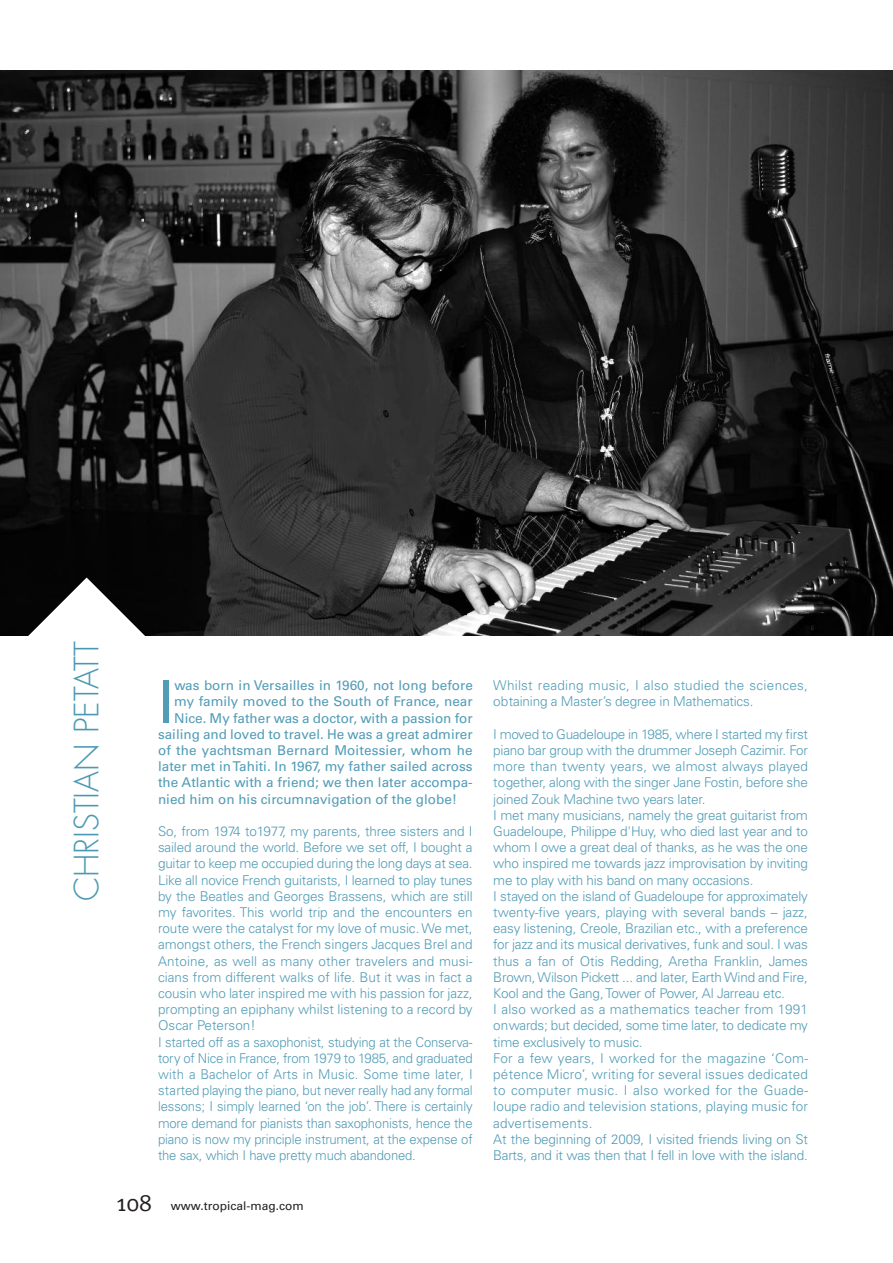
<style>
.page{position:relative;width:893px;height:1263px;background:#fff}
.page>*{position:absolute;margin:0;border:0;box-sizing:border-box;transform-origin:0 0}
.t1{font:58.2px "Univers LT Std";color:#529cb6}
.t2{font:300 32.7px "Futura Std";color:#4a99b3}
.t3{font:300 13.5px/16.2px "Univers LT Std";letter-spacing:-.015em;color:#529cb6}
.t4{font:13.5px "Univers LT Std";color:#529cb6}
.t5{font:300 13.5px/16.2px "Univers LT Std";letter-spacing:.02em;color:#529cb6}
.t6{font:12px "Univers LT Std";color:#231f20}
.s1{font-family:"Meta Plus Normal";font-size:24px}
</style>
<div class="page">
<img style="left:0;top:70px;width:893px;height:565px">
<svg style="left:28px;top:577px;width:118px;height:59px"></svg>
<h2 class="t2" style="left:72px;top:901px;width:262px;rotate:-90deg">CHRISTIAN PETATT</h2>
<h1 class="t1" style="left:158px;top:681px;width:18px">I</h1>
<p class="t4" style="left:174px;top:680px;width:300px">was born in Versailles in 1960, not long before</p>
<p class="t4" style="left:174px;top:697px;width:300px">my family moved to the South of France, near</p>
<p class="t4" style="left:174px;top:713px;width:300px">Nice. My father was a doctor, with a passion for</p>
<p class="t4" style="left:158px;top:729px;width:316px">sailing and loved to travel. He was a great admirer</p>
<p class="t4" style="left:158px;top:745px;width:316px">of the yachtsman Bernard Moitessier, whom he</p>
<p class="t4" style="left:158px;top:761px;width:316px">later met inTahiti. In 1967, my father sailed across</p>
<p class="t4" style="left:158px;top:778px;width:316px">the Atlantic with a friend; we then later accompa-</p>
<p class="t4" style="left:158px;top:794px;width:301px">nied him on his circumnavigation of the globe!</p>
<p class="t3" style="left:158px;top:824px;width:316px">So, from 1974 to1977, my parents, three sisters and I sailed around the world. Before we set off, I bought a guitar to keep me occupied during the long days at sea.<br>Like all novice French guitarists, I learned to play tunes by the Beatles and Georges Brassens, which are still my favorites. This world trip and the encounters en route were the catalyst for my love of music. We met, amongst others, the French singers Jacques Brel and Antoine, as well as many other travelers and musi&shy;cians from different walks of life. But it was in fact a cousin who later inspired me with his passion for jazz, prompting an epiphany whilst listening to a record by Oscar Peterson!<br>I started off as a saxophonist, studying at the Conserva&shy;tory of Nice in France, from 1979 to 1985, and graduated with a Bachelor of Arts in Music. Some time later, I started playing the piano, but never really had any formal lessons; I simply learned ‘on the job’. There is certainly more demand for pianists than saxophonists, hence the piano is now my principle instrument, at the expense of the sax, which I have pretty much abandoned.</p>
<p class="t6" style="left:117px;top:1201px;width:189px"><span class="s1">108</span> www.tropical-mag.com</p>
<p class="t5" style="left:493px;top:678px;width:316px">Whilst reading music, I also studied the sciences, obtaining a Master’s degree in Mathematics.</p>
<p class="t3" style="left:493px;top:727px;width:316px">I moved to Guadeloupe in 1985, where I started my first piano bar group with the drummer Joseph Cazimir. For more than twenty years, we almost always played together, along with the singer Jane Fostin, before she joined Zouk Machine two years later.<br>I met many musicians, namely the great guitarist from Guadeloupe, Philippe d'Huy, who died last year and to whom I owe a great deal of thanks, as he was the one who inspired me towards jazz improvisation by inviting me to play with his band on many occasions.<br>I stayed on the island of Guadeloupe for approximately twenty-five years, playing with several bands – jazz, easy listening, Creole, Brazilian etc., with a preference for jazz and its musical derivatives, funk and soul. I was thus a fan of Otis Redding, Aretha Franklin, James Brown, Wilson Pickett ... and later, Earth Wind and Fire, Kool and the Gang,Tower of Power, Al Jarreau etc.<br>I also worked as a mathematics teacher from 1991 onwards; but decided, some time later, to dedicate my time exclusively to music.<br>For a few years, I worked for the magazine ‘Com&shy;pétence Micro’, writing for several issues dedicated to computer music. I also worked for the Guade&shy;loupe radio and television stations, playing music for advertisements.<br>At the beginning of 2009, I visited friends living on St Barts, and it was then that I fell in love with the island.</p>
</div>
